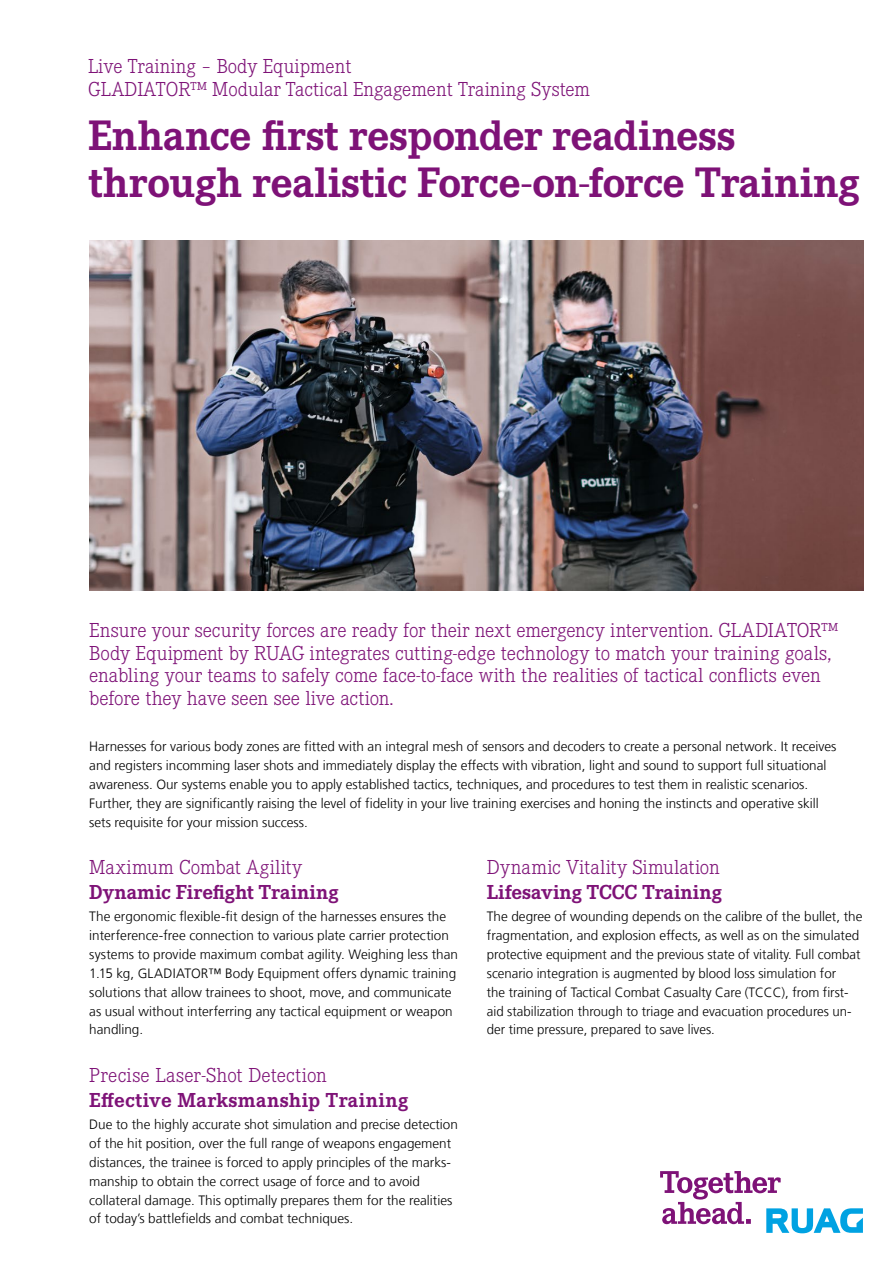
<style>
.page{position:relative;width:893px;height:1263px;background:#fff}
.page>*{position:absolute;margin:0;border:0;box-sizing:border-box;transform-origin:0 0}
.t1{font:700 44.25px/46.5px "Corporate E Pro";letter-spacing:-.005em;color:#7e1277}
.t2{font:300 21px/22.5px "Corporate E Pro";color:#7e1277}
.t3{font:700 21px "Corporate E Pro";color:#7e1277}
.t4{font:700 21px "Corporate E Pro";letter-spacing:.02em;color:#7e1277}
.t5{font:300 13.5px/18.9px "Frutiger LT Com";color:#000}
</style>
<div class="page">
<svg style="left:660px;top:1171px;width:203px;height:62px"></svg>
<img style="left:89px;top:241px;width:774px;height:349px">
<h2 class="t2" style="left:88px;top:54px;width:503px">Live Training – Body Equipment<br>GLADIATOR™ Modular Tactical Engagement Training System</h2>
<h1 class="t1" style="left:88px;top:110px;width:773px">Enhance first responder readiness through realistic Force-on-force Training</h1>
<p class="t2" style="left:89px;top:618px;width:750px">Ensure your security forces are ready for their next emergency intervention. GLADIATOR™ Body Equipment by RUAG integrates cutting-edge technology to match your training goals, enabling your teams to safely come face-to-face with the realities of tactical conflicts even before they have seen see live action.</p>
<p class="t5" style="left:89px;top:737px;width:749px">Harnesses for various body zones are fitted with an integral mesh of sensors and decoders to create a personal network. It receives and registers incomming laser shots and immediately display the effects with vibration, light and sound to support full situational awareness. Our systems enable you to apply established tactics, techniques, and procedures to test them in realistic scenarios.<br>Further, they are significantly raising the level of fidelity in your live training exercises and honing the instincts and operative skill sets requisite for your mission success.</p>
<h2 class="t2" style="left:89px;top:855px;width:215px">Maximum Combat Agility</h2>
<h2 class="t3" style="left:89px;top:877px;width:251px">Dynamic Firefight Training</h2>
<p class="t5" style="left:89px;top:907px;width:370px">The ergonomic flexible-fit design of the harnesses ensures the interference-free connection to various plate carrier protection systems to provide maximum combat agility. Weighing less than 1.15 kg, GLADIATOR™ Body Equipment offers dynamic training solutions that allow trainees to shoot, move, and communicate as usual without interferring any tactical equipment or weapon handling.</p>
<h2 class="t2" style="left:89px;top:1063px;width:239px">Precise Laser-Shot Detection</h2>
<h2 class="t4" style="left:89px;top:1085px;width:321px">Effective Marksmanship Training</h2>
<p class="t5" style="left:89px;top:1115px;width:370px">Due to the highly accurate shot simulation and precise detection of the hit position, over the full range of weapons engagement distances, the trainee is forced to apply principles of the marks&shy;manship to obtain the correct usage of force and to avoid collateral damage. This optimally prepares them for the realities of today’s battlefields and combat techniques.</p>
<h2 class="t2" style="left:487px;top:855px;width:234px">Dynamic Vitality Simulation</h2>
<h2 class="t3" style="left:487px;top:877px;width:237px">Lifesaving TCCC Training</h2>
<p class="t5" style="left:487px;top:907px;width:377px">The degree of wounding depends on the calibre of the bullet, the fragmentation, and explosion effects, as well as on the simulated protective equipment and the previous state of vitality. Full combat scenario integration is augmented by blood loss simulation for<br>the training of Tactical Combat Casualty Care (TCCC), from first&shy;aid stabilization through to triage and evacuation procedures un&shy;der time pressure, prepared to save lives.</p>
</div>
